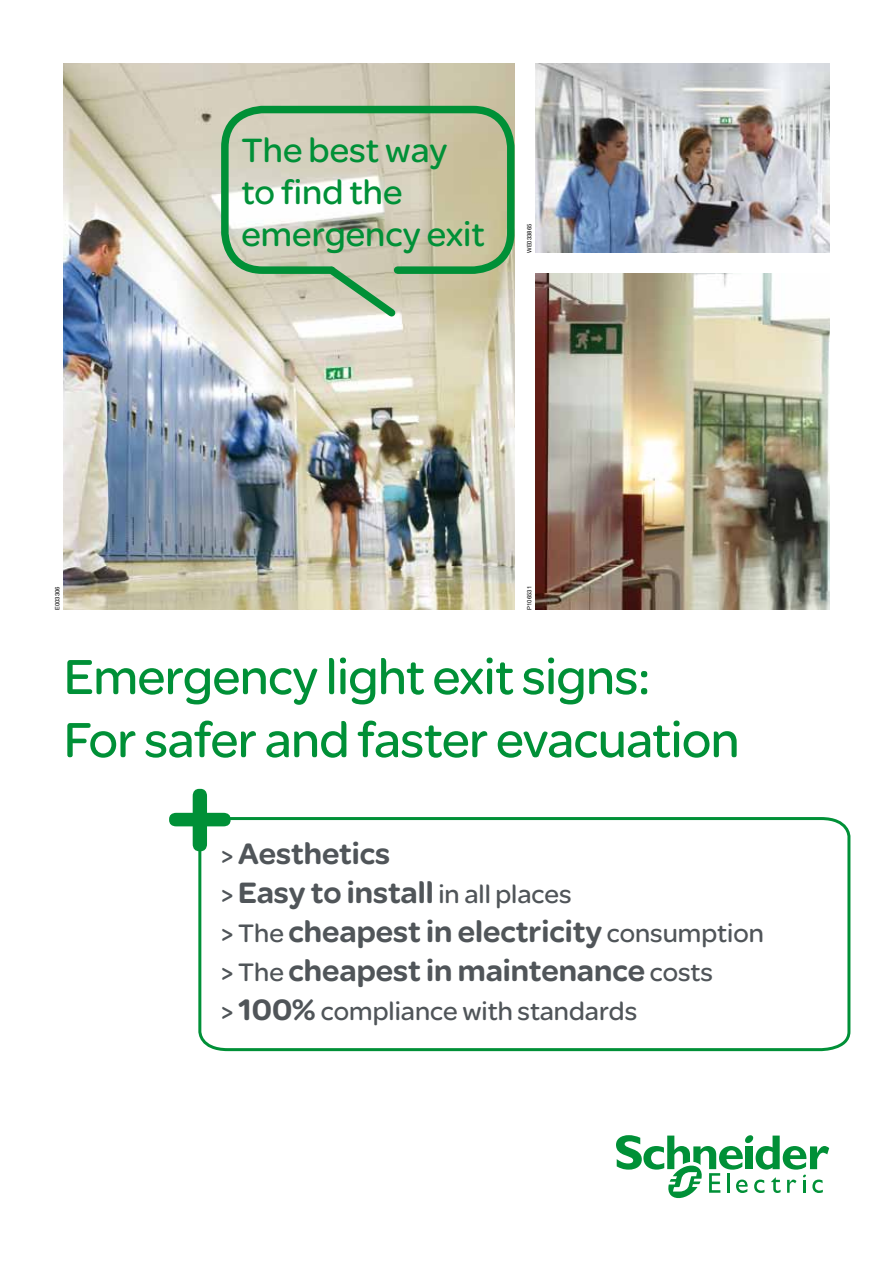
<style>
.page{position:relative;width:893px;height:1263px;background:#fff}
.page>*{position:absolute;margin:0;border:0;box-sizing:border-box;transform-origin:0 0}
.t1{font:52.5px/63px "SE Optimist";letter-spacing:-.01em;color:#009037}
.t2{font:36px/42px "SE Optimist";color:#009037}
.t3{font:900 31.5px/39px "SE Optimist";color:#505559}
.t4{font:27px "SE Optimist";color:#505559}
.t5{font:6px "Helvetica Neue";color:#000}
.s1{font-weight:400;font-size:27px}
.s2{font-weight:900;font-size:31.5px}
</style>
<div class="page">
<img style="left:536px;top:274px;width:293px;height:336px">
<img style="left:536px;top:64px;width:293px;height:189px">
<img style="left:64px;top:64px;width:450px;height:546px">
<svg style="left:616px;top:1135px;width:213px;height:63px"></svg>
<div style="left:221px;top:106px;width:293px;height:168px;border:8px solid #009037;border-radius:38px"></div>
<svg style="left:321px;top:260px;width:81px;height:63px"></svg>
<svg style="left:197px;top:817px;width:654px;height:235px"></svg>
<svg style="left:169px;top:789px;width:62px;height:62px"></svg>
<p class="t2" style="left:242px;top:128px;width:245px">The best way to find the emergency exit</p>
<p class="t5" style="left:526px;top:253px;width:31px;rotate:-90deg">WE033865</p>
<p class="t5" style="left:54px;top:610px;width:25px;rotate:-90deg">E003306</p>
<p class="t5" style="left:526px;top:610px;width:25px;rotate:-90deg">P106531</p>
<h1 class="t1" style="left:64px;top:644px;width:677px">Emergency light exit signs:<br>For safer and faster evacuation</h1>
<p class="t3" style="left:221px;top:833px;width:544px"><span class="s1">&gt;</span> Aesthetics<br><span class="s1">&gt;</span> Easy to install <span class="s1">in all places<br>&gt; The</span> cheapest in electricity <span class="s1">consumption &gt; The</span> cheapest in maintenance <span class="s1">costs</span></p>
<p class="t4" style="left:221px;top:992px;width:418px">&gt; <span class="s2">100%</span> compliance with standards</p>
</div>
